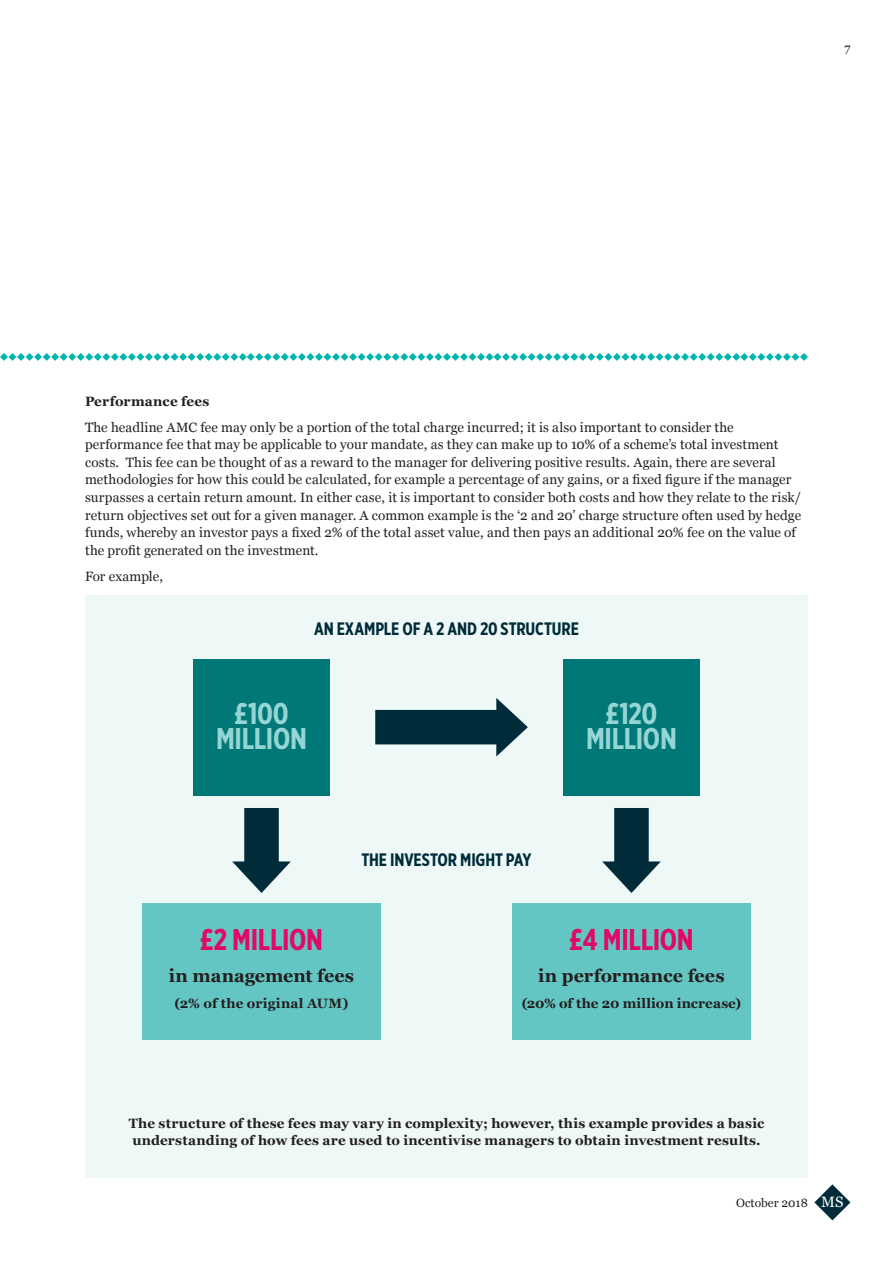
<style>
.page{position:relative;width:893px;height:1263px;background:#fff}
.page>*{position:absolute;margin:0;border:0;box-sizing:border-box;transform-origin:0 0}
.Body{font:700 30px/25.5px "Gotham X Narrow";letter-spacing:-.015em;color:#95d5d4;text-align:center}
.Body-2{font:700 30px "Gotham X Narrow";letter-spacing:-.01em;color:#e10965}
.Body-3{font:700 18px "Gotham X Narrow";letter-spacing:-.005em;color:#002b39}
.Body-4{font:700 18px "Georgia";color:#231f20}
.Body-5{font:13.5px/17.5px "Georgia";letter-spacing:.01em;color:#231f20}
.Body-6{font:700 13.5px/17.5px "Georgia";letter-spacing:.01em;color:#231f20}
.t1{font:12px "Georgia";color:#231f20}
.s1{font-size:15px;color:#fff}
</style>
<div class="page">
<div style="left:85px;top:595px;width:723px;height:583px;background:#eef8f7"></div>
<svg style="left:0;top:353px;width:808px;height:8px"></svg>
<div style="left:193px;top:659px;width:137px;height:136px;background:#007878"></div>
<div style="left:142px;top:904px;width:239px;height:136px;background:#64c6c3"></div>
<div style="left:512px;top:904px;width:238px;height:136px;background:#64c6c3"></div>
<div style="left:563px;top:659px;width:136px;height:136px;background:#007878"></div>
<div style="left:375px;top:710px;width:133px;height:34px;background:#002b39"></div>
<svg style="left:496px;top:698px;width:32px;height:58px"></svg>
<div style="left:244px;top:808px;width:35px;height:65px;background:#002b39"></div>
<svg style="left:232px;top:861px;width:59px;height:32px"></svg>
<div style="left:614px;top:808px;width:35px;height:65px;background:#002b39"></div>
<svg style="left:602px;top:861px;width:59px;height:32px"></svg>
<svg style="left:814px;top:1184px;width:36px;height:36px"></svg>
<p class="t1" style="left:844px;top:41px;width:8px">7</p>
<p class="Body-6" style="left:85px;top:392px;width:126px">Performance fees</p>
<p class="Body-5" style="left:85px;top:418px;width:718px">The headline AMC fee may only be a portion of the total charge incurred; it is also important to consider the performance fee that may be applicable to your mandate, as they can make up to 10% of a scheme’s total investment costs. This fee can be thought of as a reward to the manager for delivering positive results. Again, there are several methodologies for how this could be calculated, for example a percentage of any gains, or a fixed figure if the manager surpasses a certain return amount. In either case, it is important to consider both costs and how they relate to the risk/ return objectives set out for a given manager. A common example is the ‘2 and 20’ charge structure often used by hedge funds, whereby an investor pays a fixed 2% of the total asset value, and then pays an additional 20% fee on the value of the profit generated on the investment.</p>
<p class="Body-5" style="left:85px;top:567px;width:79px">For example,</p>
<p class="Body-3" style="left:314px;top:618px;width:266px">AN EXAMPLE OF A 2 AND 20 STRUCTURE</p>
<p class="Body" style="left:216px;top:700px;width:92px">£100<br>MILLION</p>
<p class="Body" style="left:606px;top:700px;width:53px">£120</p>
<p class="Body" style="left:586px;top:725px;width:92px">MILLION</p>
<p class="Body-3" style="left:361px;top:849px;width:172px">THE INVESTOR MIGHT PAY</p>
<p class="Body-2" style="left:200px;top:921px;width:125px">£2 MILLION</p>
<p class="Body-4" style="left:169px;top:965px;width:187px">in management fees</p>
<p class="Body-6" style="left:175px;top:994px;width:175px">(2% of the original AUM)</p>
<p class="Body-2" style="left:569px;top:921px;width:126px">£4 MILLION</p>
<p class="Body-4" style="left:538px;top:965px;width:188px">in performance fees</p>
<p class="Body-6" style="left:522px;top:994px;width:221px">(20% of the 20 million increase)</p>
<p class="Body-6" style="left:129px;top:1114px;width:637px">The structure of these fees may vary in complexity; however, this example provides a basic understanding of how fees are used to incentivise managers to obtain investment results.</p>
<p class="t1" style="left:736px;top:1196px;width:109px">October 2018 <span class="s1">MS</span></p>
</div>
